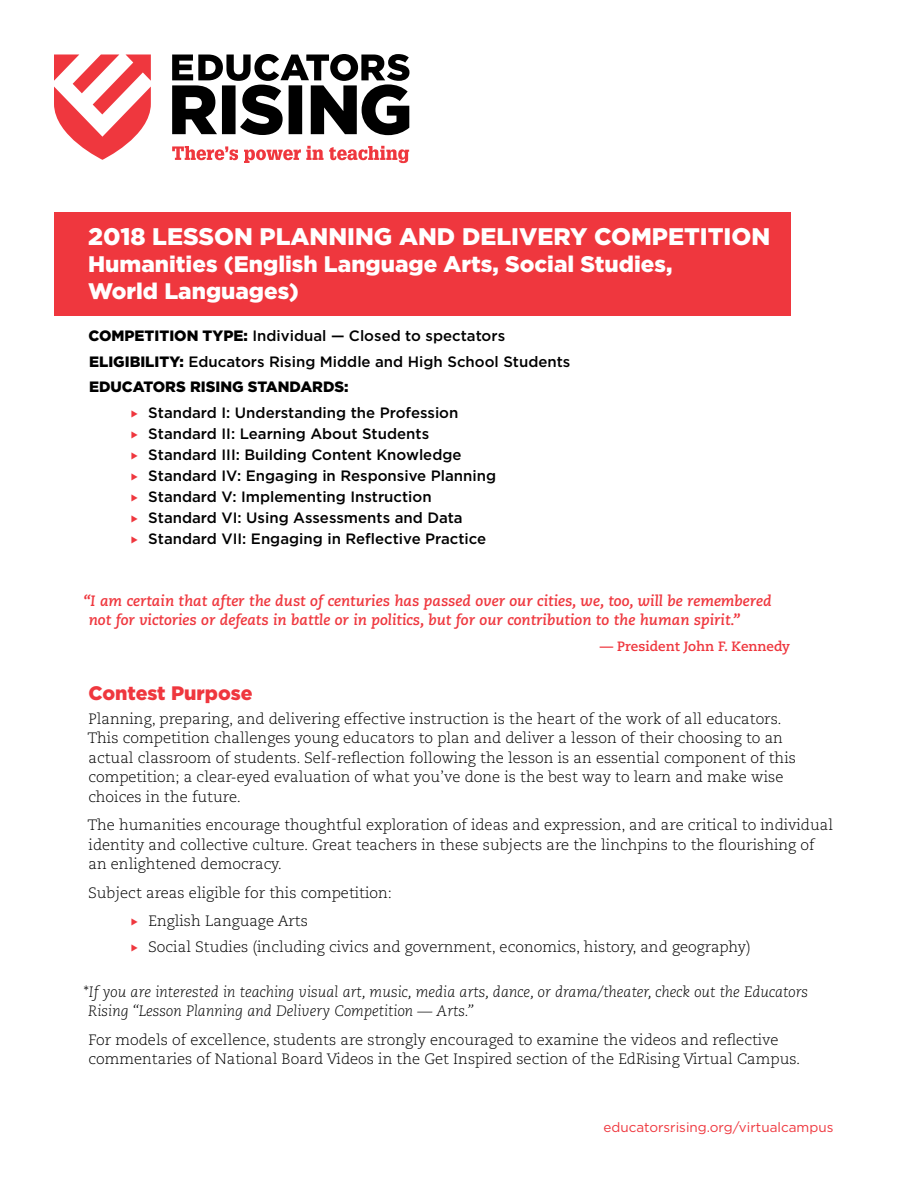
<style>
.page{position:relative;width:918px;height:1188px;background:#fff}
.page>*{position:absolute;margin:0;border:0;box-sizing:border-box;transform-origin:0 0}
.t1{font:900 24px "Gotham";color:#fff}
.t2{font:900 22.5px/27px "Gotham";color:#fff}
.t3{font:900 19.5px "Gotham";color:#ef373e}
.t4{font:300 15px/19.5px "Caecilia LT Std";color:#000}
.t5{font:500 15px/21px "Gotham";color:#000}
.t6{font:italic 700 15px/19.5px "Caecilia LT Pro 76";color:#ef373e}
.t7{font:italic 300 15px/19.5px "Caecilia LT Std";color:#000}
.t8{font:900 15px "Gotham";color:#000}
.t9{font:13.5px "Gotham";color:#ef373e}
.t10{font:700 13.5px "Caecilia LT Pro 75";color:#ef373e}
.s1{font-weight:900}
.s2{font-style:normal}
</style>
<div class="page">
<div style="left:54px;top:212px;width:736px;height:104px;background:#ef373e"></div>
<svg style="left:172px;top:146px;width:237px;height:17px"></svg>
<svg style="left:172px;top:54px;width:237px;height:81px"></svg>
<svg style="left:54px;top:54px;width:97px;height:106px"></svg>
<h1 class="t1" style="left:88px;top:220px;width:651px">2018 Lesson Planning and Delivery COMPETITION</h1>
<h2 class="t2" style="left:88px;top:250px;width:586px">Humanities (English Language Arts, Social Studies,<br>World Languages)</h2>
<p class="t5" style="left:88px;top:323px;width:484px;line-height:25.5px"><span class="s1">COMPETITION TYPE:</span> Individual — Closed to spectators<br><span class="s1">ELIGIBILITY:</span> Educators Rising Middle and High School Students<br><span class="s1">Educators Rising</span></p>
<p class="t8" style="left:248px;top:377px;width:102px">Standards:</p>
<p class="t5" style="left:148px;top:402px;width:349px">Standard I: Understanding the Profession Standard II: Learning About Students Standard III: Building Content Knowledge Standard IV: Engaging in Responsive Planning Standard V: Implementing Instruction Standard VI: Using Assessments and Data Standard VII: Engaging in Reflective Practice</p>
<p class="t6" style="left:89px;top:590px;width:684px;text-indent:-5px">“I am certain that after the dust of centuries has passed over our cities, we, too, will be remembered not for victories or defeats in battle or in politics, but for our contribution to the human spirit.”</p>
<p class="t10" style="left:600px;top:637px;width:192px">— President John F. Kennedy</p>
<h3 class="t3" style="left:88px;top:679px;width:166px">Contest Purpose</h3>
<p class="t4" style="left:88px;top:709px;width:710px">Planning, preparing, and delivering effective instruction is the heart of the work of all educators.<br>This competition challenges young educators to plan and deliver a lesson of their choosing to an actual classroom of students. Self-reflection following the lesson is an essential component of this competition; a clear-eyed evaluation of what you’ve done is the best way to learn and make wise choices in the future.</p>
<p class="t4" style="left:88px;top:816px;width:747px">The humanities encourage thoughtful exploration of ideas and expression, and are critical to individual identity and collective culture. Great teachers in these subjects are the linchpins to the flourishing of an enlightened democracy.</p>
<p class="t4" style="left:148px;top:879px;width:245px;line-height:28.5px;text-indent:-60px">Subject areas eligible for this competition:<br>English Language Arts</p>
<p class="t4" style="left:148px;top:937px;width:604px">Social Studies (including civics and government, economics, history, and geography)</p>
<p class="t7" style="left:84px;top:982px;width:726px"><span class="s2">*</span>If you are interested in teaching visual art, music, media arts, dance, or drama/theater, check out the Educators<br>Rising “Lesson Planning and Delivery Competition — Arts.”</p>
<p class="t4" style="left:88px;top:1030px;width:714px">For models of excellence, students are strongly encouraged to examine the videos and reflective commentaries of National Board Videos in the Get Inspired section of the EdRising Virtual Campus.</p>
<p class="t9" style="left:603px;top:1119px;width:231px">educatorsrising.org/virtualcampus</p>
</div>
